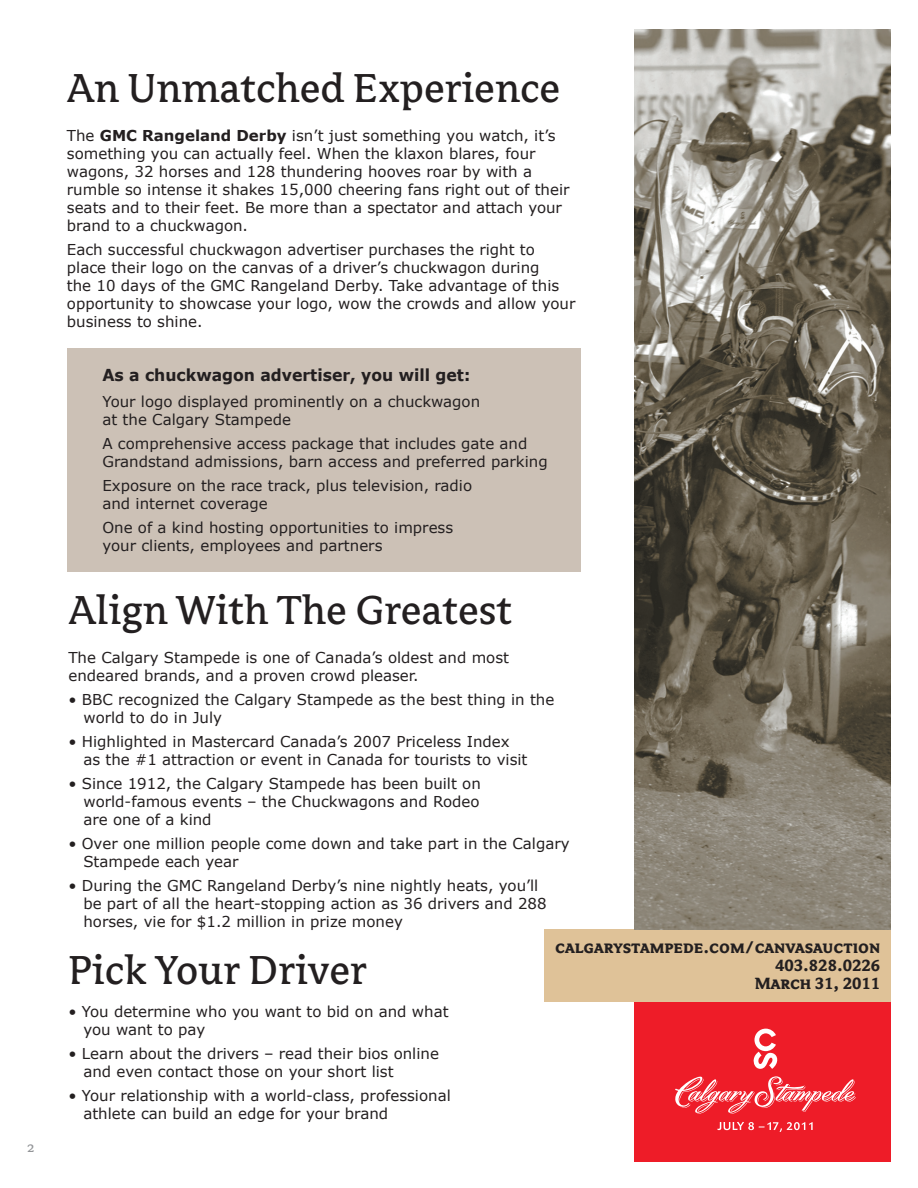
<style>
.page{position:relative;width:918px;height:1188px;background:#fff}
.page>*{position:absolute;margin:0;border:0;box-sizing:border-box;transform-origin:0 0}
.t1{font:45px "Avance";color:#231f20}
.t2{font:18px/18px "Avance Bold Caps";color:#231f20;text-align:right}
.t3{font:700 16.5px "Verdana";color:#231f20;scale:.95 1}
.bullet_body{font:15px/18px "Verdana";color:#231f20}
.t4{font:15px "Avance";color:#939598}
.s1{font-weight:700}
</style>
<div class="page">
<div style="left:67px;top:348px;width:513px;height:224px;background:#ccc1b6"></div>
<div style="left:634px;top:999px;width:256px;height:163px;background:#ee1c28"></div>
<svg style="left:753px;top:1029px;width:25px;height:40px"></svg>
<svg style="left:675px;top:1076px;width:181px;height:38px"></svg>
<svg style="left:717px;top:1122px;width:96px;height:10px"></svg>
<div style="left:544px;top:929px;width:346px;height:73px;background:#dfc298"></div>
<img style="left:634px;top:29px;width:257px;height:900px">
<p class="t4" style="left:27px;top:1140px;width:9px">2</p>
<p class="t1" style="left:67px;top:65px;width:495px">An Unmatched Experience</p>
<p class="bullet_body" style="left:67px;top:127px;width:504px">The <span class="s1">GMC Rangeland Derby</span> isn’t just something you watch, it’s something you can actually feel. When the klaxon blares, four wagons, 32 horses and 128 thundering hooves roar by with a rumble so intense it shakes 15,000 cheering fans right out of their seats and to their feet. Be more than a spectator and attach your brand to a chuckwagon.</p>
<p class="bullet_body" style="left:67px;top:241px;width:510px">Each successful chuckwagon advertiser purchases the right to place their logo on the canvas of a driver’s chuckwagon during<br>the 10 days of the GMC Rangeland Derby. Take advantage of this opportunity to showcase your logo, wow the crowds and allow your business to shine.</p>
<p class="t3" style="left:102px;top:364px;width:389px">As a chuckwagon advertiser, you will get:</p>
<p class="bullet_body" style="left:102px;top:392px;width:379px">Your logo displayed prominently on a chuckwagon at the Calgary Stampede</p>
<p class="bullet_body" style="left:102px;top:434px;width:447px">A comprehensive access package that includes gate and<br>Grandstand admissions, barn access and preferred parking</p>
<p class="bullet_body" style="left:102px;top:476px;width:371px">Exposure on the race track, plus television, radio and internet coverage</p>
<p class="bullet_body" style="left:102px;top:518px;width:352px">One of a kind hosting opportunities to impress your clients, employees and partners</p>
<p class="t1" style="left:68px;top:586px;width:445px">Align With The Greatest</p>
<p class="bullet_body" style="left:68px;top:649px;width:442px">The Calgary Stampede is one of Canada’s oldest and most endeared brands, and a proven crowd pleaser.</p>
<p class="bullet_body" style="left:83px;top:691px;width:472px;text-indent:-15px">• BBC recognized the Calgary Stampede as the best thing in the world to do in July</p>
<p class="bullet_body" style="left:83px;top:733px;width:446px;text-indent:-15px">• Highlighted in Mastercard Canada’s 2007 Priceless Index as the #1 attraction or event in Canada for tourists to visit</p>
<p class="bullet_body" style="left:83px;top:775px;width:399px;text-align:justify;text-indent:-15px">• Since 1912, the Calgary Stampede has been built on world-famous events – the Chuckwagons and Rodeo are one of a kind</p>
<p class="bullet_body" style="left:83px;top:835px;width:488px;text-indent:-15px">• Over one million people come down and take part in the Calgary<br>Stampede each year</p>
<p class="bullet_body" style="left:83px;top:877px;width:465px;text-indent:-15px">• During the GMC Rangeland Derby’s nine nightly heats, you’ll be part of all the heart-stopping action as 36 drivers and 288 horses, vie for $1.2 million in prize money</p>
<p class="t1" style="left:68px;top:946px;width:300px">Pick Your Driver</p>
<p class="bullet_body" style="left:83px;top:1003px;width:367px;text-indent:-15px">• You determine who you want to bid on and what you want to pay</p>
<p class="bullet_body" style="left:83px;top:1045px;width:357px;text-indent:-15px">• Learn about the drivers – read their bios online and even contact those on your short list</p>
<p class="bullet_body" style="left:83px;top:1087px;width:369px;text-indent:-15px">• Your relationship with a world-class, professional athlete can build an edge for your brand</p>
<p class="t2" style="left:555px;top:938px;width:327px">calgarystampede.com/canvasauction<br>403.828.0226</p>
<p class="t2" style="left:755px;top:974px;width:127px">March 31, 2011</p>
</div>
